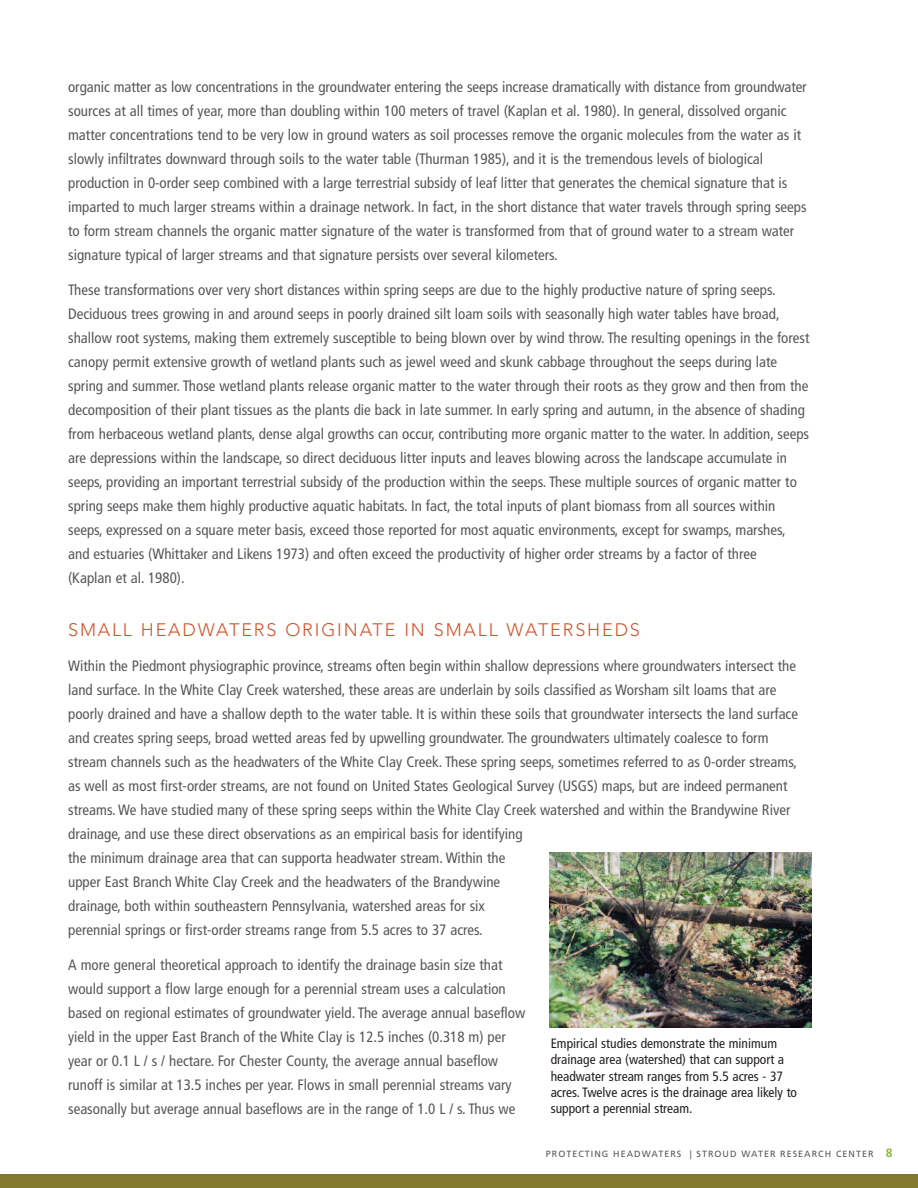
<style>
.page{position:relative;width:918px;height:1188px;background:#fff}
.page>*{position:absolute;margin:0;border:0;box-sizing:border-box;transform-origin:0 0}
.t1{font:300 18px "Avenir";letter-spacing:.105em;color:#d85128}
.t2{font:condensed 15px/24px "Frutiger";color:#57585a}
.t3{font:condensed 13.5px/16.2px "Frutiger";color:#231f20}
.t4{font:9px "Frutiger";letter-spacing:.11em;color:#57585a}
.s1{font-weight:700;font-size:12px;color:#8dba3e}
</style>
<div class="page">
<div style="left:0;top:1174px;width:918px;height:14px;background:#84792e"></div>
<img style="left:550px;top:853px;width:262px;height:175px">
<p class="t2" style="left:68px;top:76px;width:740px">organic matter as low concentrations in the groundwater entering the seeps increase dramatically with distance from groundwater sources at all times of year, more than doubling within 100 meters of travel (Kaplan et al. 1980). In general, dissolved organic matter concentrations tend to be very low in ground waters as soil processes remove the organic molecules from the water as it slowly infiltrates downward through soils to the water table (Thurman 1985), and it is the tremendous levels of biological production in 0-order seep combined with a large terrestrial subsidy of leaf litter that generates the chemical signature that is imparted to much larger streams within a drainage network. In fact, in the short distance that water travels through spring seeps to form stream channels the organic matter signature of the water is transformed from that of ground water to a stream water signature typical of larger streams and that signature persists over several kilometers.</p>
<p class="t2" style="left:68px;top:279px;width:743px">These transformations over very short distances within spring seeps are due to the highly productive nature of spring seeps.<br>Deciduous trees growing in and around seeps in poorly drained silt loam soils with seasonally high water tables have broad, shallow root systems, making them extremely susceptible to being blown over by wind throw. The resulting openings in the forest canopy permit extensive growth of wetland plants such as jewel weed and skunk cabbage throughout the seeps during late spring and summer. Those wetland plants release organic matter to the water through their roots as they grow and then from the decomposition of their plant tissues as the plants die back in late summer. In early spring and autumn, in the absence of shading from herbaceous wetland plants, dense algal growths can occur, contributing more organic matter to the water. In addition, seeps are depressions within the landscape, so direct deciduous litter inputs and leaves blowing across the landscape accumulate in seeps, providing an important terrestrial subsidy of the production within the seeps. These multiple sources of organic matter to spring seeps make them highly productive aquatic habitats. In fact, the total inputs of plant biomass from all sources within seeps, expressed on a square meter basis, exceed those reported for most aquatic environments, except for swamps, marshes, and estuaries (Whittaker and Likens 1973) and often exceed the productivity of higher order streams by a factor of three<br>(Kaplan et al. 1980).</p>
<p class="t1" style="left:68px;top:623px;width:573px">SMALL HEADWATERS ORIGINATE IN SMALL WATERSHEDS</p>
<p class="t2" style="left:68px;top:655px;width:731px">Within the Piedmont physiographic province, streams often begin within shallow depressions where groundwaters intersect the land surface. In the White Clay Creek watershed, these areas are underlain by soils classified as Worsham silt loams that are poorly drained and have a shallow depth to the water table. It is within these soils that groundwater intersects the land surface and creates spring seeps, broad wetted areas fed by upwelling groundwater. The groundwaters ultimately coalesce to form stream channels such as the headwaters of the White Clay Creek. These spring seeps, sometimes referred to as 0-order streams, as well as most first-order streams, are not found on United States Geological Survey (USGS) maps, but are indeed permanent streams. We have studied many of these spring seeps within the White Clay Creek watershed and within the Brandywine River drainage, and use these direct observations as an empirical basis for identifying<br>the minimum drainage area that can supporta headwater stream. Within the<br>upper East Branch White Clay Creek and the headwaters of the Brandywine<br>drainage, both within southeastern Pennsylvania, watershed areas for six<br>perennial springs or first-order streams range from 5.5 acres to 37 acres.</p>
<p class="t2" style="left:68px;top:954px;width:459px">A more general theoretical approach to identify the drainage basin size that would support a flow large enough for a perennial stream uses a calculation based on regional estimates of groundwater yield. The average annual baseflow yield in the upper East Branch of the White Clay is 12.5 inches (0.318 m) per year or 0.1 L / s / hectare. For Chester County, the average annual baseflow runoff is similar at 13.5 inches per year. Flows in small perennial streams vary seasonally but average annual baseflows are in the range of 1.0 L / s. Thus we</p>
<p class="t3" style="left:551px;top:1037px;width:248px">Empirical studies demonstrate the minimum drainage area (watershed) that can support a headwater stream ranges from 5.5 acres - 37 acres. Twelve acres is the drainage area likely to support a perennial stream.</p>
<p class="t4" style="left:546px;top:1151px;width:348px">PROTECTING HEADWATERS | STROUD WATER RESEARCH CENTER <span class="s1">8</span></p>
</div>
